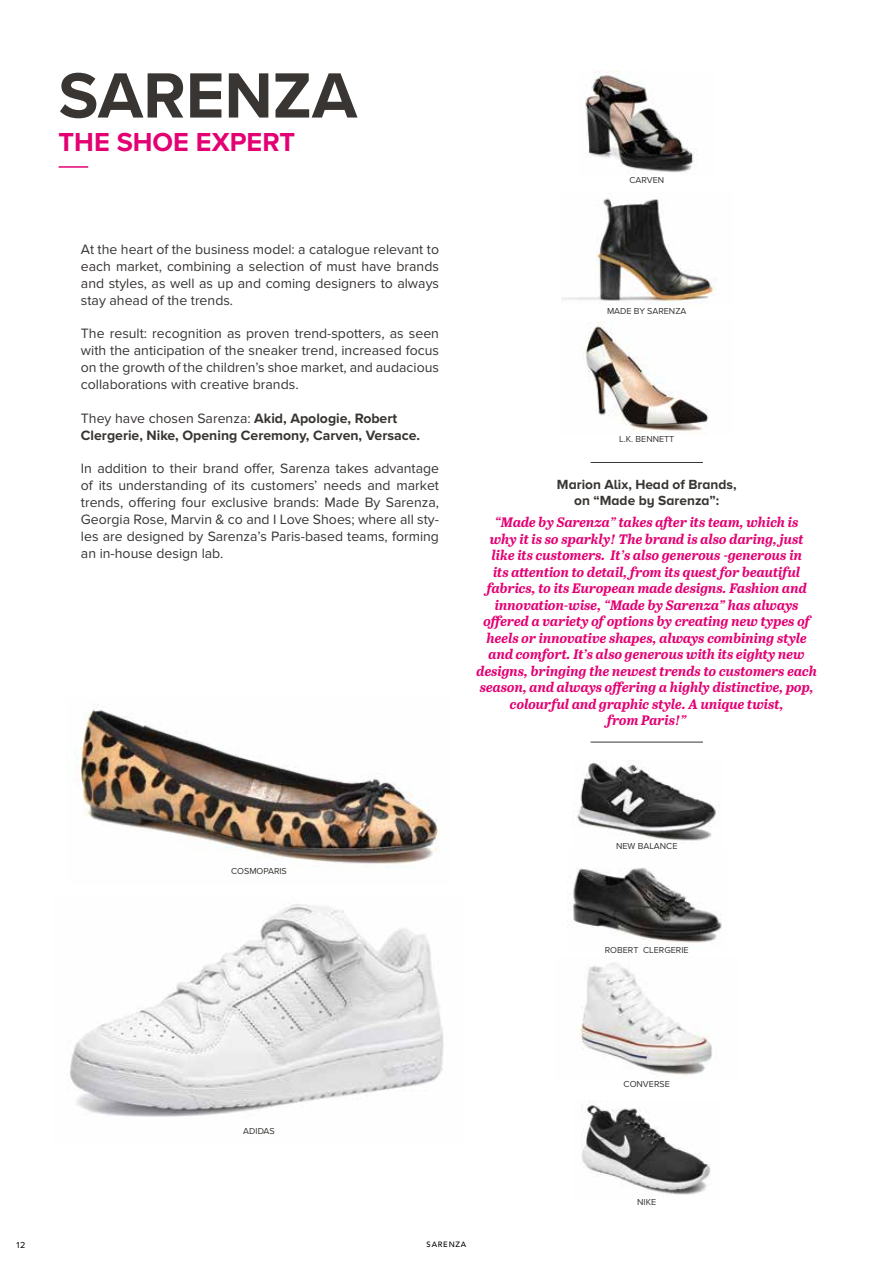
<style>
.page{position:relative;width:893px;height:1263px;background:#fff}
.page>*{position:absolute;margin:0;border:0;box-sizing:border-box;transform-origin:0 0}
.t1{font:700 66.3px "Proxima Nova";color:#383533}
.t2{font:700 27px "Proxima Nova";color:#e30073}
.t3{font:14.1px/17px "Proxima Nova";color:#383533;text-align:justify}
.t4{font:700 14.1px/17px "Proxima Nova";color:#383533}
.t5{font:italic 700 13.65px/16.5px "Abril Text";letter-spacing:-.005em;color:#e30073;text-align:center}
.t6{font:700 13.65px/16.5px "Proxima Nova A";color:#383533;text-align:center}
.t7{font:9px "Proxima Nova";color:#383533}
.t8{font:9px "Proxima Nova";color:#000}
.t9{font:500 7.65px "Avenir";letter-spacing:.1em;color:#000}
.s1{font-weight:400}
</style>
<div class="page">
<img style="left:70px;top:904px;width:374px;height:213px">
<hr style="left:591px;top:462px;width:112px;height:1px;background:#383533">
<hr style="left:591px;top:742px;width:112px;height:1px;background:#383533">
<img style="left:585px;top:70px;width:110px;height:103px">
<hr style="left:59px;top:166px;width:29px;height:2px;background:#e30073">
<img style="left:567px;top:868px;width:155px;height:75px">
<img style="left:579px;top:963px;width:133px;height:112px">
<img style="left:75px;top:705px;width:365px;height:163px">
<img style="left:585px;top:321px;width:124px;height:113px">
<img style="left:577px;top:760px;width:143px;height:81px">
<img style="left:581px;top:1105px;width:130px;height:90px">
<img style="left:561px;top:198px;width:155px;height:104px">
<h1 class="t1" style="left:59px;top:56px;width:300px">SARENZA</h1>
<h2 class="t2" style="left:59px;top:125px;width:238px">THE SHOE EXPERT</h2>
<p class="t3" style="left:81px;top:241px;width:360px">At the heart of the business model: a catalogue relevant to each market, combining a selection of must have brands and styles, as well as up and coming designers to always stay ahead of the trends.</p>
<p class="t3" style="left:81px;top:325px;width:360px">The result: recognition as proven trend-spotters, as seen with the anticipation of the sneaker trend, increased focus on the growth of the children’s shoe market, and audacious collaborations with creative brands.</p>
<p class="t4" style="left:81px;top:410px;width:341px"><span class="s1">They have chosen Sarenza:</span> Akid, Apologie, Robert<br>Clergerie, Nike, Opening Ceremony, Carven, Versace.</p>
<p class="t3" style="left:81px;top:460px;width:360px">In addition to their brand offer, Sarenza takes advantage of its understanding of its customers’ needs and market trends, offering four exclusive brands: Made By Sarenza, Georgia Rose, Marvin &amp; co and I Love Shoes; where all sty&shy;les are designed by Sarenza’s Paris-based teams, forming an in-house design lab.</p>
<p class="t7" style="left:629px;top:174px;width:36px">CARVEN</p>
<p class="t7" style="left:607px;top:306px;width:81px">MADE BY SARENZA</p>
<p class="t7" style="left:619px;top:434px;width:57px">L.K. BENNETT</p>
<p class="t6" style="left:557px;top:475px;width:181px">Marion Alix, Head of Brands, on “Made by Sarenza”:</p>
<p class="t5" style="left:477px;top:514px;width:342px">“Made by Sarenza” takes after its team, which is<br>why it is so sparkly! The brand is also daring, just<br>like its customers. It’s also generous -generous in<br>its attention to detail, from its quest for beautiful fabrics, to its European made designs. Fashion and innovation-wise, “Made by Sarenza” has always offered a variety of options by creating new types of heels or innovative shapes, always combining style and comfort. It’s also generous with its eighty new designs, bringing the newest trends to customers each season, and always offering a highly distinctive, pop, colourful and graphic style. A unique twist,<br>from Paris!”</p>
<p class="t7" style="left:231px;top:866px;width:57px">COSMOPARIS</p>
<p class="t7" style="left:616px;top:841px;width:63px">NEW BALANCE</p>
<p class="t7" style="left:605px;top:945px;width:85px">ROBERT CLERGERIE</p>
<p class="t7" style="left:243px;top:1126px;width:33px">ADIDAS</p>
<p class="t8" style="left:17px;top:1239px;width:10px">12</p>
<p class="t9" style="left:427px;top:1239px;width:41px">SARENZA</p>
<p class="t7" style="left:624px;top:1079px;width:48px">CONVERSE</p>
<p class="t7" style="left:637px;top:1197px;width:21px">NIKE</p>
</div>
